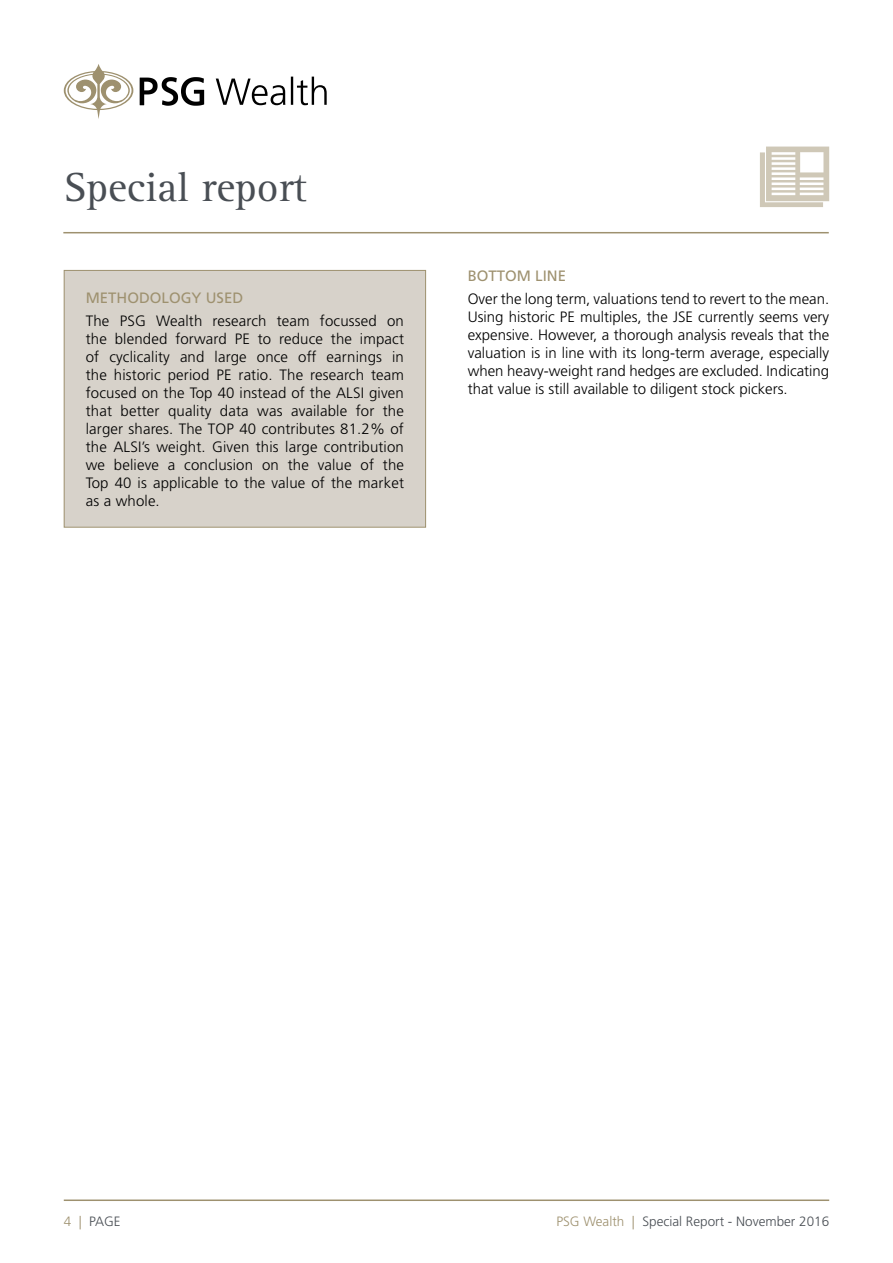
<style>
.page{position:relative;width:893px;height:1263px;background:#fff}
.page>*{position:absolute;margin:0;border:0;box-sizing:border-box;transform-origin:0 0}
.t1{font:42px "Rotis Serif";color:#494e54}
.t2{font:300 15px/18px "Frutiger LT Std";color:#000;text-align:justify}
.t3{font:15px "Frutiger LT Std";color:#9e916f}
.t4{font:300 13.5px "Frutiger LT Std";color:#494e54}
.s1{color:#9e916f}
</style>
<div class="page">
<hr style="left:64px;top:1199px;width:765px;height:2px;background:#9e916f">
<svg style="left:64px;top:64px;width:69px;height:55px"></svg>
<svg style="left:140px;top:77px;width:187px;height:29px"></svg>
<hr style="left:63px;top:232px;width:766px;height:1px;background:#9e916f">
<svg style="left:760px;top:147px;width:69px;height:60px"></svg>
<div style="left:64px;top:270px;width:362px;height:257px;background:#d7d2ca"></div>
<div style="left:64px;top:270px;width:362px;height:258px;border:1px solid #9e916f"></div>
<h1 class="t1" style="left:64px;top:163px;width:244px">Special report</h1>
<p class="t3" style="left:86px;top:289px;width:159px">METHODOLOGY USED</p>
<p class="t2" style="left:86px;top:312px;width:320px">The PSG Wealth research team focussed on the blended forward PE to reduce the impact of cyclicality and large once off earnings in the historic period PE ratio. The research team focused on the Top 40 instead of the ALSI given that better quality data was available for the larger shares. The TOP 40 contributes 81.2% of the ALSI’s weight. Given this large contribution we believe a conclusion on the value of the Top 40 is applicable to the value of the market as a whole.</p>
<p class="t3" style="left:468px;top:267px;width:100px">BOTTOM LINE</p>
<p class="t2" style="left:468px;top:290px;width:363px">Over the long term, valuations tend to revert to the mean.<br>Using historic PE multiples, the JSE currently seems very expensive. However, a thorough analysis reveals that the valuation is in line with its long-term average, especially when heavy-weight rand hedges are excluded. Indicating that value is still available to diligent stock pickers.</p>
<p class="t4" style="left:64px;top:1213px;width:58px"><span class="s1">4 |</span> PAGE</p>
<p class="t4" style="left:556px;top:1213px;width:274px"><span class="s1">PSG Wealth |</span> Special Report - November 2016</p>
</div>
